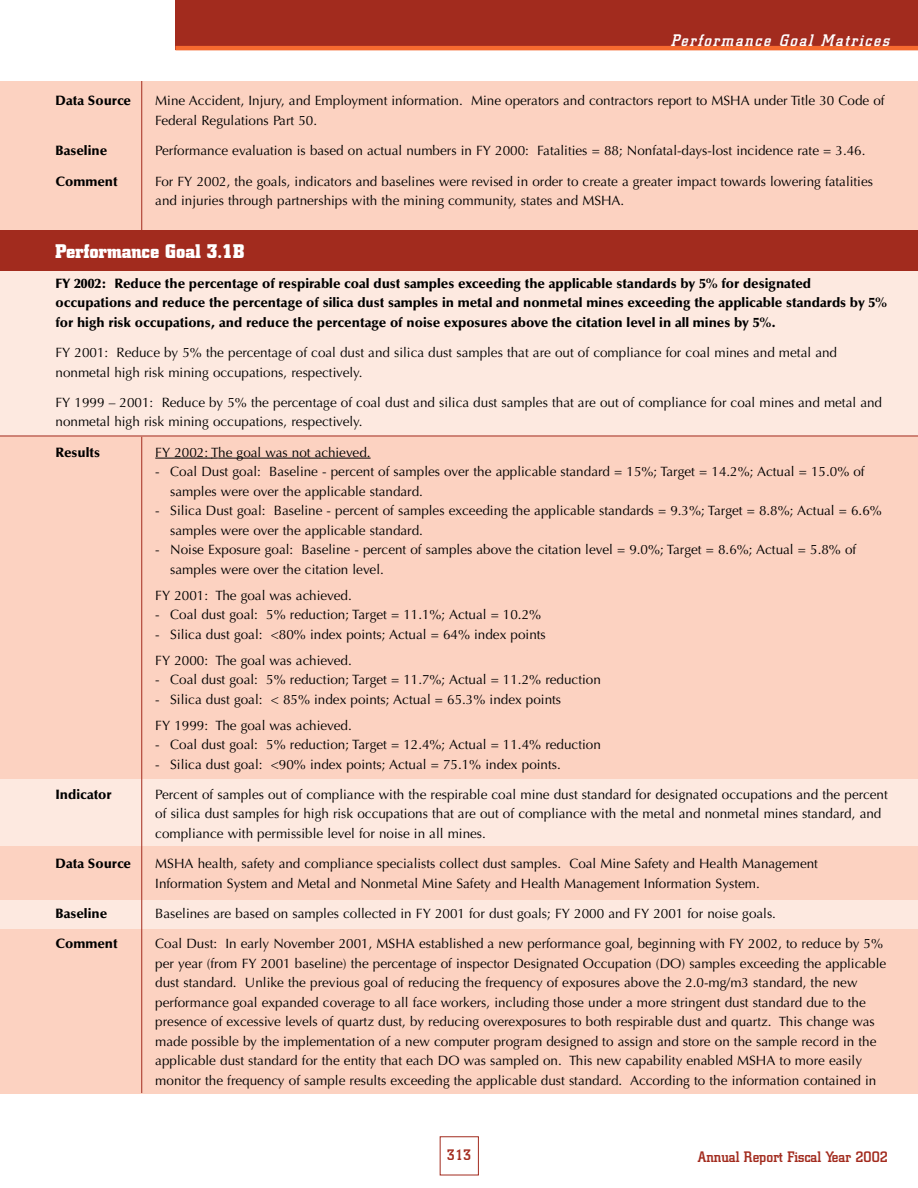
<style>
.page{position:relative;width:918px;height:1188px;background:#fff}
.page>*{position:absolute;margin:0;border:0;box-sizing:border-box;transform-origin:0 0}
.t1{font:700 19.5px "City";color:#fff}
.t2{font:italic 500 16.5px "City";letter-spacing:.11em;color:#fff}
.t3{font:500 15px "City";color:#a22b1e}
.t4{font:13.5px/19.5px "Optima";color:#000}
.t5{font:900 13.5px/19.5px "Optima";color:#000}
</style>
<div class="page">
<div style="left:176px;top:0;width:742px;height:50px;background:#a22b1e"></div>
<div style="left:440px;top:1136px;width:39px;height:39px;border:1px solid #a22b1e"></div>
<hr style="left:176px;top:46px;width:742px;height:4px;background:#f66a2f">
<div style="left:0;top:81px;width:918px;height:1013px;background:#fcd2c1"></div>
<div style="left:0;top:779px;width:918px;height:66px;background:#fde9e0"></div>
<div style="left:0;top:269px;width:918px;height:167px;background:#fde9e0"></div>
<div style="left:0;top:230px;width:918px;height:41px;background:#a22b1e"></div>
<div style="left:0;top:901px;width:918px;height:28px;background:#fde9e0"></div>
<hr style="left:0;top:436px;width:918px;height:1px;background:#a22b1e">
<hr style="left:155px;top:458px;width:57px;height:1px;background:#000">
<hr style="left:218px;top:458px;width:58px;height:1px;background:#000">
<hr style="left:276px;top:458px;width:52px;height:1px;background:#000">
<svg style="left:328px;top:458px;width:43px;height:1px"></svg>
<hr style="left:141px;top:437px;width:1px;height:656px;background:#a22b1e">
<hr style="left:141px;top:81px;width:1px;height:153px;background:#a22b1e">
<p class="t2" style="left:671px;top:34px;width:220px">Performance Goal Matrices</p>
<p class="t5" style="left:55px;top:92px;width:77px">Data Source</p>
<p class="t4" style="left:155px;top:92px;width:731px">Mine Accident, Injury, and Employment information. Mine operators and contractors report to MSHA under Title 30 Code of<br>Federal Regulations Part 50.</p>
<p class="t5" style="left:55px;top:142px;width:53px">Baseline</p>
<p class="t4" style="left:155px;top:142px;width:712px">Performance evaluation is based on actual numbers in FY 2000: Fatalities = 88; Nonfatal-days-lost incidence rate = 3.46.</p>
<p class="t5" style="left:55px;top:172px;width:64px">Comment</p>
<p class="t4" style="left:155px;top:172px;width:719px">For FY 2002, the goals, indicators and baselines were revised in order to create a greater impact towards lowering fatalities and injuries through partnerships with the mining community, states and MSHA.</p>
<h1 class="t1" style="left:55px;top:244px;width:191px">Performance Goal 3.1B</h1>
<p class="t5" style="left:55px;top:275px;width:833px">FY 2002: Reduce the percentage of respirable coal dust samples exceeding the applicable standards by 5% for designated occupations and reduce the percentage of silica dust samples in metal and nonmetal mines exceeding the applicable standards by 5% for high risk occupations, and reduce the percentage of noise exposures above the citation level in all mines by 5%.</p>
<p class="t4" style="left:55px;top:344px;width:783px">FY 2001: Reduce by 5% the percentage of coal dust and silica dust samples that are out of compliance for coal mines and metal and nonmetal high risk mining occupations, respectively.</p>
<p class="t4" style="left:55px;top:394px;width:828px">FY 1999 – 2001: Reduce by 5% the percentage of coal dust and silica dust samples that are out of compliance for coal mines and metal and nonmetal high risk mining occupations, respectively.</p>
<p class="t5" style="left:55px;top:444px;width:46px">Results</p>
<p class="t4" style="left:155px;top:444px;width:217px">FY 2002: The goal was not achieved.</p>
<p class="t4" style="left:170px;top:463px;width:696px;text-indent:-15px">- Coal Dust goal: Baseline - percent of samples over the applicable standard = 15%; Target = 14.2%; Actual = 15.0% of samples were over the applicable standard.</p>
<p class="t4" style="left:170px;top:502px;width:713px;text-indent:-15px">- Silica Dust goal: Baseline - percent of samples exceeding the applicable standards = 9.3%; Target = 8.8%; Actual = 6.6% samples were over the applicable standard.</p>
<p class="t4" style="left:170px;top:541px;width:688px;text-indent:-15px">- Noise Exposure goal: Baseline - percent of samples above the citation level = 9.0%; Target = 8.6%; Actual = 5.8% of samples were over the citation level.</p>
<p class="t4" style="left:155px;top:587px;width:198px">FY 2001: The goal was achieved.</p>
<p class="t4" style="left:155px;top:606px;width:387px">- Coal dust goal: 5% reduction; Target = 11.1%; Actual = 10.2%</p>
<p class="t4" style="left:155px;top:622px;width:392px;line-height:26px">- Silica dust goal: &lt;80% index points; Actual = 64% index points<br>FY 2000: The goal was achieved.</p>
<p class="t4" style="left:155px;top:671px;width:447px">- Coal dust goal: 5% reduction; Target = 11.7%; Actual = 11.2% reduction</p>
<p class="t4" style="left:155px;top:687px;width:407px;line-height:26px">- Silica dust goal: &lt; 85% index points; Actual = 65.3% index points<br>FY 1999: The goal was achieved.</p>
<p class="t4" style="left:155px;top:736px;width:447px">- Coal dust goal: 5% reduction; Target = 12.4%; Actual = 11.4% reduction</p>
<p class="t4" style="left:155px;top:756px;width:407px">- Silica dust goal: &lt;90% index points; Actual = 75.1% index points.</p>
<p class="t5" style="left:55px;top:786px;width:58px">Indicator</p>
<p class="t4" style="left:155px;top:786px;width:734px">Percent of samples out of compliance with the respirable coal mine dust standard for designated occupations and the percent of silica dust samples for high risk occupations that are out of compliance with the metal and nonmetal mines standard, and compliance with permissible level for noise in all mines.</p>
<p class="t5" style="left:55px;top:855px;width:77px">Data Source</p>
<p class="t4" style="left:155px;top:855px;width:664px">MSHA health, safety and compliance specialists collect dust samples. Coal Mine Safety and Health Management<br>Information System and Metal and Nonmetal Mine Safety and Health Management Information System.</p>
<p class="t5" style="left:55px;top:905px;width:53px">Baseline</p>
<p class="t4" style="left:155px;top:905px;width:622px">Baselines are based on samples collected in FY 2001 for dust goals; FY 2000 and FY 2001 for noise goals.</p>
<p class="t5" style="left:55px;top:935px;width:64px">Comment</p>
<p class="t4" style="left:155px;top:935px;width:732px">Coal Dust: In early November 2001, MSHA established a new performance goal, beginning with FY 2002, to reduce by 5% per year (from FY 2001 baseline) the percentage of inspector Designated Occupation (DO) samples exceeding the applicable dust standard. Unlike the previous goal of reducing the frequency of exposures above the 2.0-mg/m3 standard, the new performance goal expanded coverage to all face workers, including those under a more stringent dust standard due to the presence of excessive levels of quartz dust, by reducing overexposures to both respirable dust and quartz. This change was made possible by the implementation of a new computer program designed to assign and store on the sample record in the applicable dust standard for the entity that each DO was sampled on. This new capability enabled MSHA to more easily monitor the frequency of sample results exceeding the applicable dust standard. According to the information contained in</p>
<p class="t3" style="left:447px;top:1150px;width:26px">313</p>
<p class="t3" style="left:698px;top:1151px;width:192px">Annual Report Fiscal Year 2002</p>
</div>
